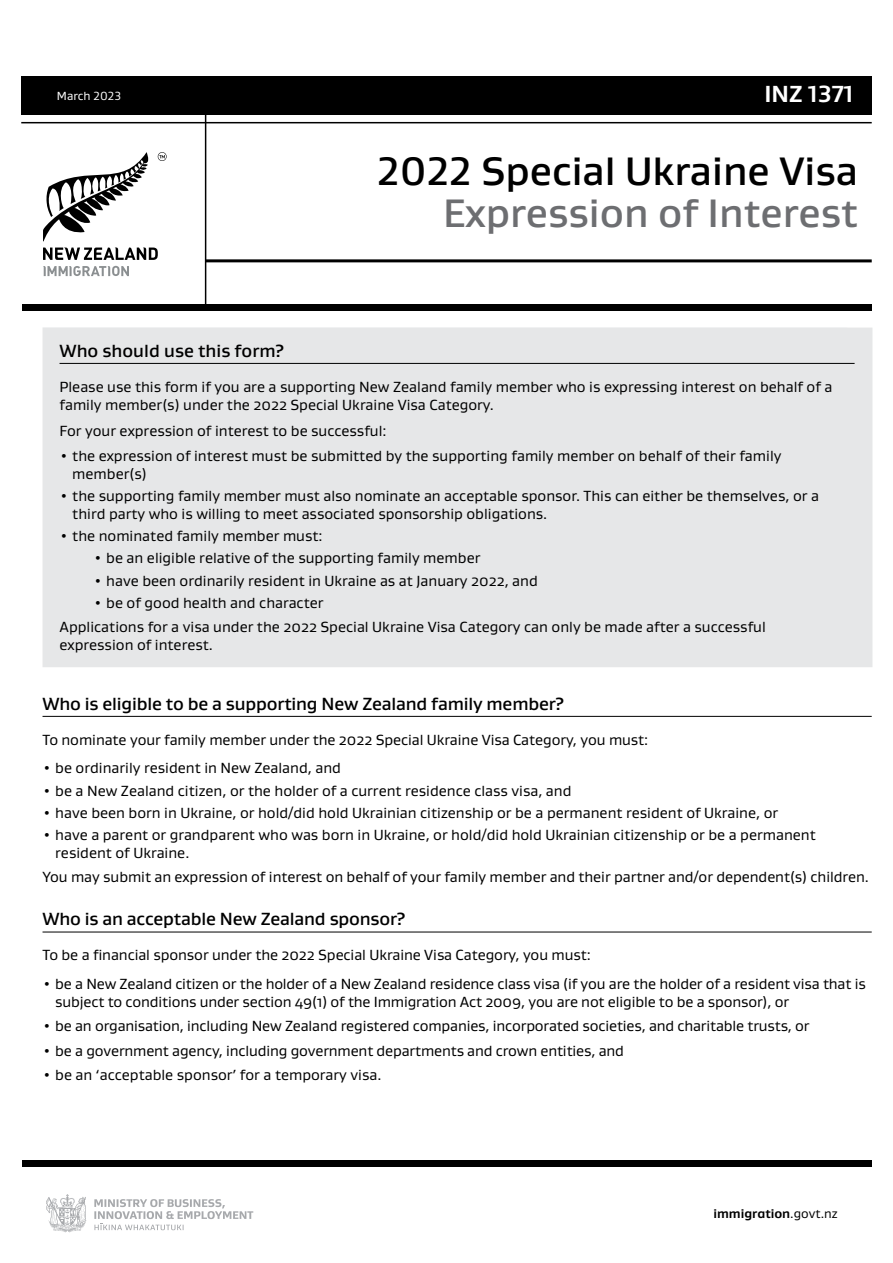
<style>
.page{position:relative;width:893px;height:1263px;background:#fff}
.page>*{position:absolute;margin:0;border:0;box-sizing:border-box;transform-origin:0 0}
.t1{font:500 40.5px "Gustan";color:#000}
.t2{font:500 40.5px "Gustan";color:#6d6e71}
.t3{font:700 23.7px "Gustan";color:#fff}
.t4{font:500 18px "Gustan";letter-spacing:-.01em;color:#000}
.t5{font:15px/18px "Gustan";color:#000}
.t6{font:700 12.9px "Gustan";color:#000}
.t7{font:12px "Gustan";color:#fff}
.s1{font-weight:400}
</style>
<div class="page">
<div style="left:21px;top:77px;width:851px;height:38px;background:#000"></div>
<hr style="left:21px;top:122px;width:851px;height:1px;background:#000">
<hr style="left:206px;top:259px;width:666px;height:3px;background:#000">
<svg style="left:43px;top:152px;width:106px;height:89px"></svg>
<svg style="left:158px;top:152px;width:9px;height:9px"></svg>
<svg style="left:43px;top:247px;width:115px;height:13px"></svg>
<svg style="left:43px;top:266px;width:86px;height:10px"></svg>
<div style="left:22px;top:305px;width:850px;height:6px;background:#000"></div>
<hr style="left:205px;top:85px;width:1px;height:221px;background:#000">
<div style="left:22px;top:1160px;width:850px;height:6px;background:#000"></div>
<svg style="left:46px;top:1194px;width:41px;height:38px"></svg>
<svg style="left:94px;top:1199px;width:159px;height:31px"></svg>
<div style="left:43px;top:327px;width:829px;height:340px;background:#e6e7e8"></div>
<hr style="left:60px;top:363px;width:795px;height:1px;background:#000">
<hr style="left:43px;top:716px;width:829px;height:1px;background:#000">
<hr style="left:43px;top:932px;width:829px;height:1px;background:#000">
<p class="t7" style="left:57px;top:88px;width:66px">March 2023</p>
<h2 class="t3" style="left:764px;top:78px;width:91px">INZ 1371</h2>
<h1 class="t1" style="left:377px;top:145px;width:482px">2022 Special Ukraine Visa</h1>
<h1 class="t2" style="left:443px;top:186px;width:416px">Expression of Interest</h1>
<p class="t4" style="left:60px;top:339px;width:226px">Who should use this form?</p>
<p class="t5" style="left:60px;top:377px;width:774px">Please use this form if you are a supporting New Zealand family member who is expressing interest on behalf of a family member(s) under the 2022 Special Ukraine Visa Category.</p>
<p class="t5" style="left:60px;top:422px;width:329px">For your expression of interest to be successful:</p>
<p class="t5" style="left:72px;top:446px;width:711px;text-indent:-13px">• the expression of interest must be submitted by the supporting family member on behalf of their family member(s)</p>
<p class="t5" style="left:72px;top:486px;width:748px;text-indent:-13px">• the supporting family member must also nominate an acceptable sponsor. This can either be themselves, or a third party who is willing to meet associated sponsorship obligations.</p>
<p class="t5" style="left:60px;top:526px;width:265px">• the nominated family member must:</p>
<p class="t5" style="left:94px;top:549px;width:388px">• be an eligible relative of the supporting family member</p>
<p class="t5" style="left:94px;top:571px;width:446px">• have been ordinarily resident in Ukraine as at January 2022, and</p>
<p class="t5" style="left:60px;top:590px;width:708px;line-height:24.3px;text-indent:34px">• be of good health and character<br>Applications for a visa under the 2022 Special Ukraine Visa Category can only be made after a successful</p>
<p class="t5" style="left:60px;top:636px;width:155px">expression of interest.</p>
<p class="t4" style="left:43px;top:692px;width:523px">Who is eligible to be a supporting New Zealand family member?</p>
<p class="t5" style="left:43px;top:730px;width:607px">To nominate your family member under the 2022 Special Ukraine Visa Category, you must:</p>
<p class="t5" style="left:43px;top:759px;width:300px">• be ordinarily resident in New Zealand, and</p>
<p class="t5" style="left:43px;top:781px;width:531px">• be a New Zealand citizen, or the holder of a current residence class visa, and</p>
<p class="t5" style="left:43px;top:803px;width:737px">• have been born in Ukraine, or hold/did hold Ukrainian citizenship or be a permanent resident of Ukraine, or</p>
<p class="t5" style="left:55px;top:825px;width:762px;text-indent:-13px">• have a parent or grandparent who was born in Ukraine, or hold/did hold Ukrainian citizenship or be a permanent resident of Ukraine.</p>
<p class="t5" style="left:43px;top:868px;width:828px">You may submit an expression of interest on behalf of your family member and their partner and/or dependent(s) children.</p>
<p class="t4" style="left:43px;top:907px;width:364px">Who is an acceptable New Zealand sponsor?</p>
<p class="t5" style="left:43px;top:946px;width:550px">To be a financial sponsor under the 2022 Special Ukraine Visa Category, you must:</p>
<p class="t5" style="left:55px;top:974px;width:812px;text-indent:-13px">• be a New Zealand citizen or the holder of a New Zealand residence class visa (if you are the holder of a resident visa that is subject to conditions under section 49(1) of the Immigration Act 2009, you are not eligible to be a sponsor), or</p>
<p class="t5" style="left:43px;top:1017px;width:769px">• be an organisation, including New Zealand registered companies, incorporated societies, and charitable trusts, or</p>
<p class="t5" style="left:43px;top:1041px;width:583px">• be a government agency, including government departments and crown entities, and</p>
<p class="t5" style="left:43px;top:1065px;width:340px">• be an ‘acceptable sponsor’ for a temporary visa.</p>
<p class="t6" style="left:713px;top:1205px;width:126px">immigration<span class="s1">.govt.nz</span></p>
</div>
